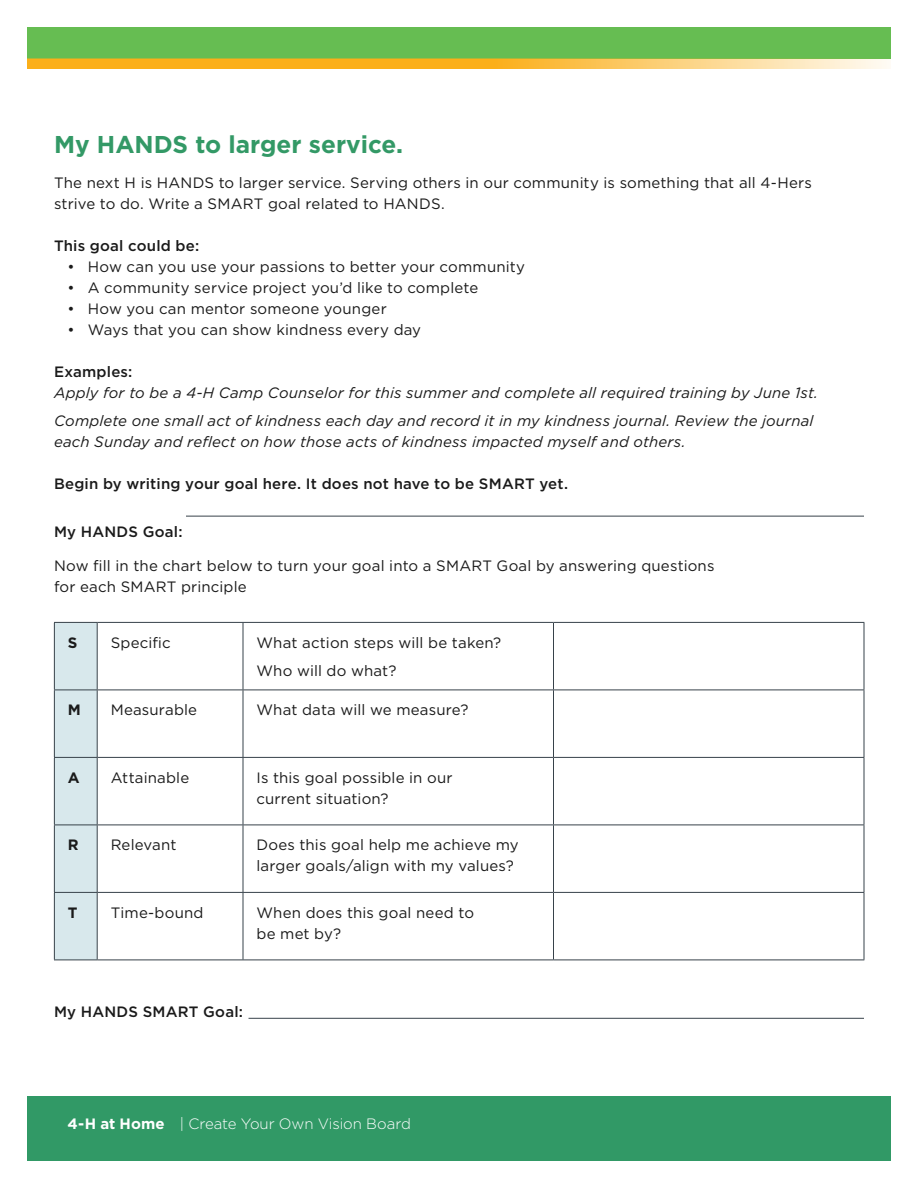
<style>
.page{position:relative;width:918px;height:1188px;background:#fff}
.page>*{position:absolute;margin:0;border:0;box-sizing:border-box;transform-origin:0 0}
.t1{font:700 24.3px "Gotham";color:#396}
.t2{font:15px/21px "Gotham";letter-spacing:.01em;color:#1a1a1a}
.t3{font:italic 15px/27.8px "Gotham";letter-spacing:.01em;color:#1a1a1a}
.t4{font:500 15px "Gotham";letter-spacing:.015em;color:#1a1a1a}
.t5{font:300 15px "Gotham";letter-spacing:-.01em;color:#fff}
.t6{font:700 15px "Gotham";color:#1a1a1a}
.s1{font-weight:700}
</style>
<div class="page">
<div style="left:0;top:1096px;width:918px;height:68px;background:#319966"></div>
<div style="left:0;top:0;width:904px;height:58px;background:#66bd52"></div>
<svg style="left:28px;top:58px;width:862px;height:11px;background:#f3bf4a"></svg>
<div style="left:0;top:0;width:918px;height:1188px;border:27px solid #fff"></div>
<div style="left:55px;top:623px;width:42px;height:337px;background:#d8e8ec"></div>
<svg style="left:98px;top:623px;width:766px;height:337px"></svg>
<hr style="left:54px;top:622px;width:43px;height:1px;background:#37424a">
<hr style="left:54px;top:623px;width:1px;height:67px;background:#37424a">
<hr style="left:97px;top:622px;width:146px;height:1px;background:#37424a">
<hr style="left:97px;top:623px;width:1px;height:67px;background:#37424a">
<hr style="left:243px;top:622px;width:311px;height:1px;background:#37424a">
<hr style="left:243px;top:623px;width:1px;height:67px;background:#37424a">
<hr style="left:554px;top:622px;width:310px;height:1px;background:#37424a">
<hr style="left:553px;top:623px;width:1px;height:67px;background:#37424a">
<hr style="left:864px;top:623px;width:1px;height:67px;background:#37424a">
<hr style="left:54px;top:690px;width:43px;height:1px;background:#37424a">
<hr style="left:54px;top:690px;width:1px;height:67px;background:#37424a">
<hr style="left:97px;top:690px;width:146px;height:1px;background:#37424a">
<hr style="left:97px;top:690px;width:1px;height:67px;background:#37424a">
<hr style="left:243px;top:690px;width:311px;height:1px;background:#37424a">
<hr style="left:243px;top:690px;width:1px;height:67px;background:#37424a">
<hr style="left:554px;top:690px;width:310px;height:1px;background:#37424a">
<hr style="left:553px;top:690px;width:1px;height:67px;background:#37424a">
<hr style="left:864px;top:690px;width:1px;height:67px;background:#37424a">
<hr style="left:54px;top:757px;width:43px;height:1px;background:#37424a">
<hr style="left:54px;top:758px;width:1px;height:67px;background:#37424a">
<hr style="left:97px;top:757px;width:146px;height:1px;background:#37424a">
<hr style="left:97px;top:758px;width:1px;height:67px;background:#37424a">
<hr style="left:243px;top:757px;width:311px;height:1px;background:#37424a">
<hr style="left:243px;top:758px;width:1px;height:67px;background:#37424a">
<hr style="left:554px;top:757px;width:310px;height:1px;background:#37424a">
<hr style="left:553px;top:758px;width:1px;height:67px;background:#37424a">
<hr style="left:864px;top:758px;width:1px;height:67px;background:#37424a">
<hr style="left:54px;top:825px;width:43px;height:1px;background:#37424a">
<hr style="left:54px;top:825px;width:1px;height:67px;background:#37424a">
<hr style="left:97px;top:825px;width:146px;height:1px;background:#37424a">
<hr style="left:97px;top:825px;width:1px;height:67px;background:#37424a">
<hr style="left:243px;top:825px;width:311px;height:1px;background:#37424a">
<hr style="left:243px;top:825px;width:1px;height:67px;background:#37424a">
<hr style="left:554px;top:825px;width:310px;height:1px;background:#37424a">
<hr style="left:553px;top:825px;width:1px;height:67px;background:#37424a">
<hr style="left:864px;top:825px;width:1px;height:67px;background:#37424a">
<hr style="left:54px;top:892px;width:43px;height:1px;background:#37424a">
<hr style="left:54px;top:893px;width:1px;height:67px;background:#37424a">
<hr style="left:97px;top:892px;width:146px;height:1px;background:#37424a">
<hr style="left:97px;top:893px;width:1px;height:67px;background:#37424a">
<hr style="left:243px;top:892px;width:311px;height:1px;background:#37424a">
<hr style="left:243px;top:893px;width:1px;height:67px;background:#37424a">
<hr style="left:554px;top:892px;width:310px;height:1px;background:#37424a">
<hr style="left:553px;top:893px;width:1px;height:67px;background:#37424a">
<hr style="left:864px;top:893px;width:1px;height:67px;background:#37424a">
<hr style="left:54px;top:960px;width:43px;height:1px;background:#37424a">
<hr style="left:97px;top:960px;width:146px;height:1px;background:#37424a">
<hr style="left:243px;top:960px;width:311px;height:1px;background:#37424a">
<hr style="left:554px;top:960px;width:310px;height:1px;background:#37424a">
<hr style="left:186px;top:516px;width:678px;height:1px;background:#37424a">
<hr style="left:249px;top:1018px;width:615px;height:1px;background:#37424a">
<h1 class="t1" style="left:54px;top:129px;width:351px">My HANDS to larger service.</h1>
<p class="t2" style="left:54px;top:172px;width:760px">The next H is HANDS to larger service. Serving others in our community is something that all 4-Hers strive to do. Write a SMART goal related to HANDS.</p>
<p class="t4" style="left:54px;top:236px;width:147px">This goal could be:</p>
<p class="t2" style="left:68px;top:256px;width:459px">• How can you use your passions to better your community</p>
<p class="t2" style="left:68px;top:277px;width:412px">• A community service project you’d like to complete</p>
<p class="t2" style="left:68px;top:298px;width:321px">• How you can mentor someone younger</p>
<p class="t2" style="left:68px;top:319px;width:355px">• Ways that you can show kindness every day</p>
<p class="t4" style="left:54px;top:362px;width:80px">Examples:</p>
<p class="t3" style="left:54px;top:378px;width:766px">Apply for to be a 4-H Camp Counselor for this summer and complete all required training by June 1st.<br>Complete one small act of kindness each day and record it in my kindness journal. Review the journal</p>
<p class="t3" style="left:54px;top:427px;width:633px">each Sunday and reflect on how those acts of kindness impacted myself and others.</p>
<p class="t4" style="left:54px;top:473px;width:516px">Begin by writing your goal here. It does not have to be SMART yet.</p>
<p class="t4" style="left:54px;top:521px;width:130px">My HANDS Goal:</p>
<p class="t2" style="left:54px;top:555px;width:662px">Now fill in the chart below to turn your goal into a SMART Goal by answering questions for each SMART principle</p>
<p class="t6" style="left:68px;top:633px;width:11px">S</p>
<p class="t2" style="left:111px;top:632px;width:62px">Specific</p>
<p class="t2" style="left:256px;top:628px;width:246px;line-height:27.8px">What action steps will be taken?<br>Who will do what?</p>
<p class="t6" style="left:68px;top:700px;width:15px">M</p>
<p class="t2" style="left:111px;top:699px;width:88px">Measurable</p>
<p class="t2" style="left:256px;top:699px;width:213px">What data will we measure?</p>
<p class="t6" style="left:68px;top:768px;width:13px">A</p>
<p class="t2" style="left:111px;top:767px;width:80px">Attainable</p>
<p class="t2" style="left:256px;top:767px;width:198px">Is this goal possible in our current situation?</p>
<p class="t6" style="left:68px;top:835px;width:12px">R</p>
<p class="t2" style="left:111px;top:834px;width:67px">Relevant</p>
<p class="t2" style="left:256px;top:834px;width:264px">Does this goal help me achieve my larger goals/align with my values?</p>
<p class="t6" style="left:68px;top:903px;width:11px">T</p>
<p class="t2" style="left:111px;top:902px;width:94px">Time-bound</p>
<p class="t2" style="left:256px;top:902px;width:219px">When does this goal need to be met by?</p>
<p class="t4" style="left:54px;top:1002px;width:191px">My HANDS SMART Goal:</p>
<p class="t5" style="left:68px;top:1115px;width:345px"><span class="s1">4-H at Home</span> | Create Your Own Vision Board</p>
</div>
